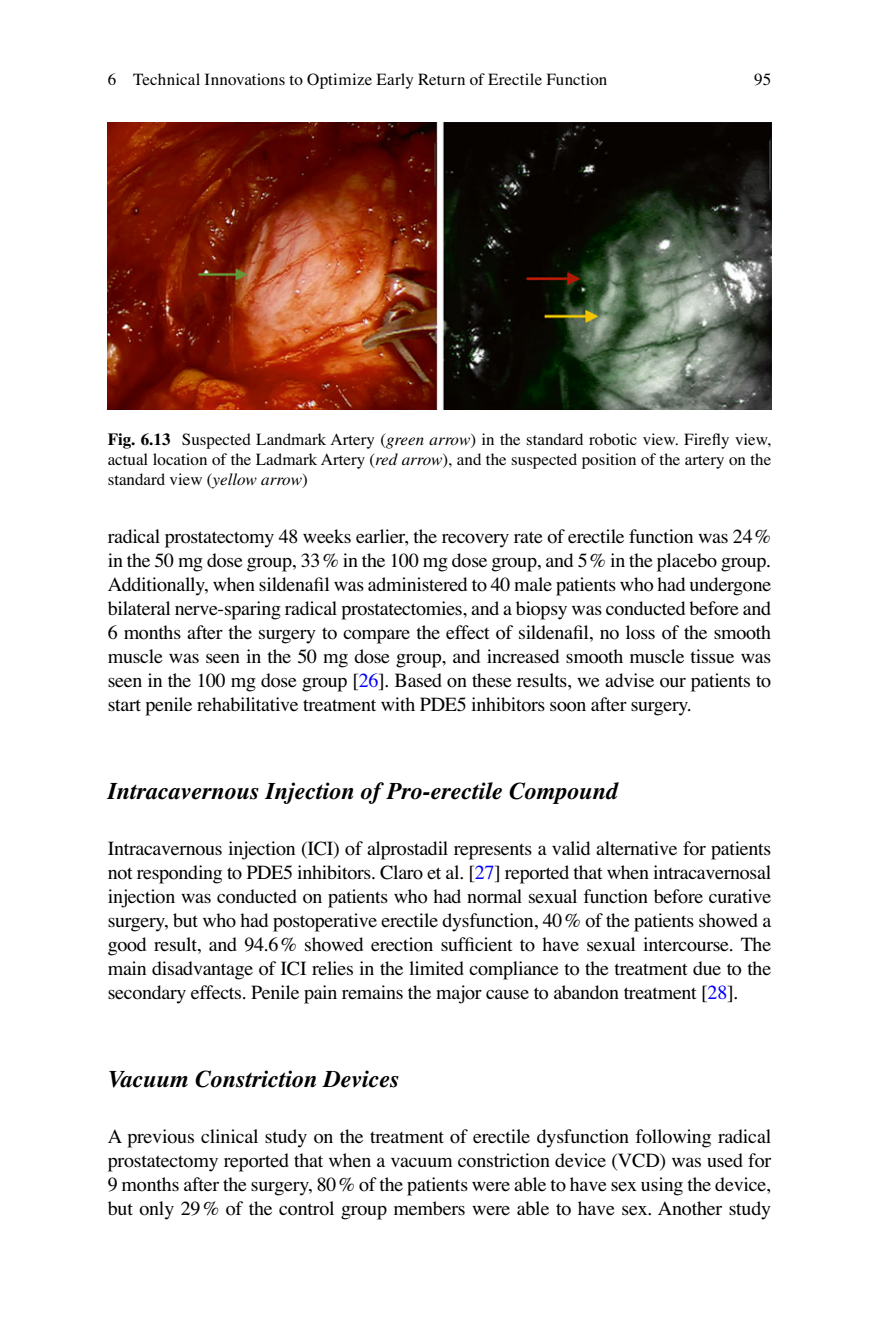
<style>
.page{position:relative;width:879px;height:1333px;background:#fff}
.page>*{position:absolute;margin:0;border:0;box-sizing:border-box;transform-origin:0 0}
.t1{font:italic 700 24px "Dkwjnk Times";color:#000}
.t2{font:20px/24px "Qtthgq Times";letter-spacing:-.015em;color:#000;text-align:justify}
.t3{font:17px/20px "Qtthgq Times";color:#000;text-align:justify}
.s1{font-family:"Gwqhvn Times";font-weight:700}
.s2{font-family:"Wdhrft Times";font-style:italic}
.s3{color:#0000fa}
</style>
<div class="page">
<img style="left:108px;top:122px;width:663px;height:287px">
<p class="t3" style="left:108px;top:71px;width:501px">6 Technical Innovations to Optimize Early Return of Erectile Function</p>
<p class="t3" style="left:754px;top:71px;width:18px">95</p>
<p class="t3" style="left:108px;top:431px;width:665px"><span class="s1">Fig. 6.13</span> Suspected Landmark Artery ( <span class="s2">green arrow</span> ) in the standard robotic view. Firefly view, actual location of the Ladmark Artery ( <span class="s2">red arrow</span> ), and the suspected position of the artery on the standard view ( <span class="s2">yellow arrow</span> )</p>
<p class="t2" style="left:108px;top:526px;width:665px">radical prostatectomy 48 weeks earlier, the recovery rate of erectile function was 24 % in the 50 mg dose group, 33 % in the 100 mg dose group, and 5 % in the placebo group.<br>Additionally, when sildenafil was administered to 40 male patients who had undergone bilateral nerve-sparing radical prostatectomies, and a biopsy was conducted before and 6 months after the surgery to compare the effect of sildenafil, no loss of the smooth muscle was seen in the 50 mg dose group, and increased smooth muscle tissue was seen in the 100 mg dose group [ <span class="s3">26</span> ]. Based on these results, we advise our patients to start penile rehabilitative treatment with PDE5 inhibitors soon after surgery.</p>
<p class="t1" style="left:108px;top:782px;width:512px">Intracavernous Injection of Pro-erectile Compound</p>
<p class="t2" style="left:108px;top:838px;width:665px">Intracavernous injection (ICI) of alprostadil represents a valid alternative for patients not responding to PDE5 inhibitors. Claro et al. [ <span class="s3">27</span> ] reported that when intracavernosal injection was conducted on patients who had normal sexual function before curative surgery, but who had postoperative erectile dysfunction, 40 % of the patients showed a good result, and 94.6 % showed erection sufficient to have sexual intercourse. The main disadvantage of ICI relies in the limited compliance to the treatment due to the secondary effects. Penile pain remains the major cause to abandon treatment [ <span class="s3">28</span> ].</p>
<p class="t1" style="left:108px;top:1070px;width:294px">Vacuum Constriction Devices</p>
<p class="t2" style="left:108px;top:1126px;width:665px">A previous clinical study on the treatment of erectile dysfunction following radical prostatectomy reported that when a vacuum constriction device (VCD) was used for 9 months after the surgery, 80 % of the patients were able to have sex using the device, but only 29 % of the control group members were able to have sex. Another study</p>
</div>
